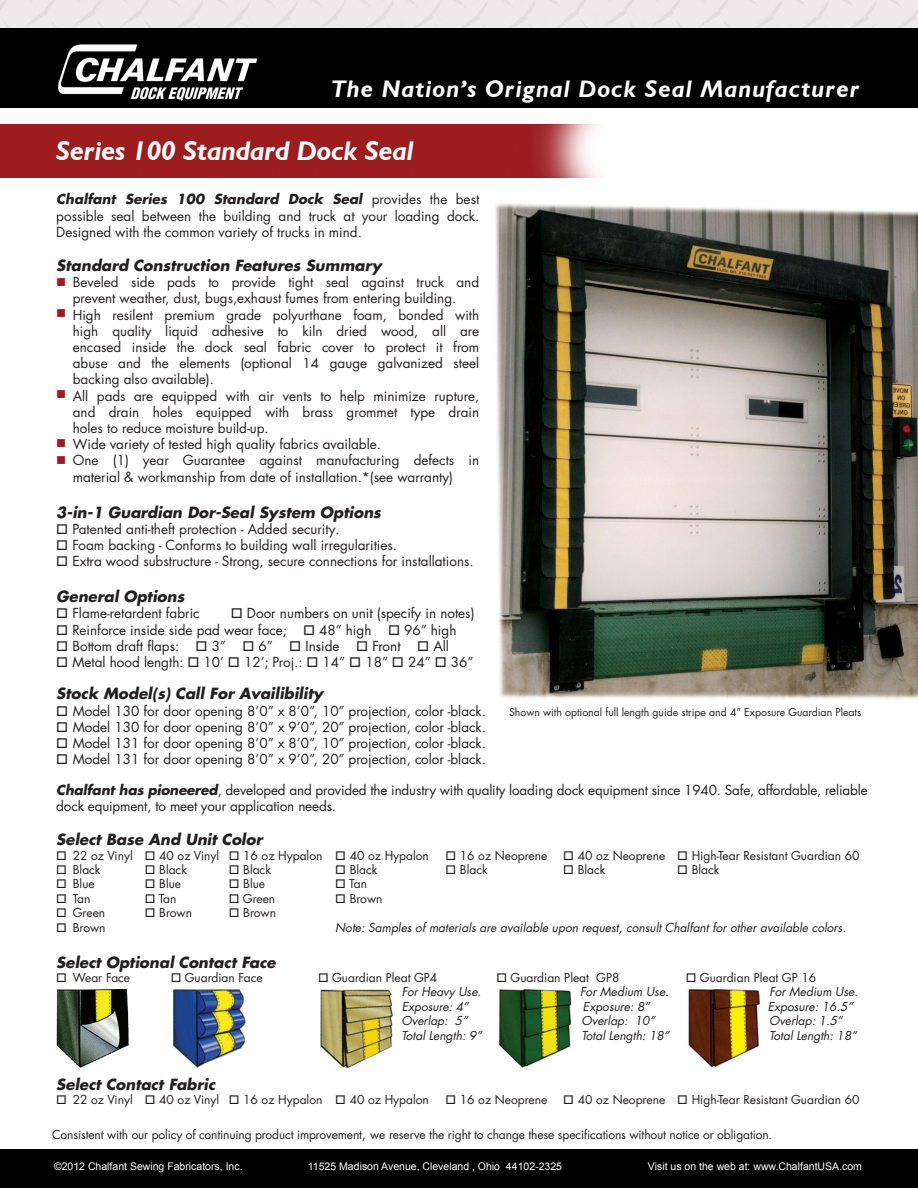
<style>
.page{position:relative;width:918px;height:1188px;background:#fff}
.page>*{position:absolute;margin:0;border:0;box-sizing:border-box;transform-origin:0 0}
.t1{font:italic 700 27px "Humanist 521 BT";color:#fff}
.t2{font:italic 700 24px "Humanist 521 BT";letter-spacing:.05em;color:#fff}
.t3{font:italic 700 15px "Futura LT Pro";color:#231f20}
.t4{font:13.5px/16.2px "Futura LT Pro";color:#231f20;text-align:justify}
.t5{font:12px "Futura LT Pro";color:#231f20}
.t6{font:italic 12px "Futura LT Pro";color:#231f20}
.t7{font:10.5px "Arial";color:#fff}
.t8{font:10.5px "Futura LT Pro";color:#231f20}
.s1{font-weight:700;font-style:italic}
.s2{color:#9e1c1f}
.s3{font-size:13.5px}
</style>
<div class="page">
<div style="left:0;top:28px;width:918px;height:80px;background:#000"></div>
<img style="left:58px;top:44px;width:200px;height:57px">
<div style="left:0;top:1149px;width:918px;height:39px;background:#000"></div>
<img style="left:0;top:124px;width:600px;height:54px">
<img style="left:495px;top:203px;width:423px;height:496px">
<img style="left:57px;top:989px;width:72px;height:78px">
<img style="left:173px;top:989px;width:73px;height:78px">
<img style="left:320px;top:989px;width:73px;height:78px">
<img style="left:498px;top:989px;width:74px;height:78px">
<img style="left:688px;top:989px;width:73px;height:78px">
<p class="t2" style="left:332px;top:74px;width:530px">The Nation’s Orignal Dock Seal Manufacturer</p>
<p class="t1" style="left:56px;top:134px;width:359px">Series 100 Standard Dock Seal</p>
<p class="t4" style="left:56px;top:191px;width:425px"><span class="s1">Chalfant Series 100 Standard Dock Seal</span> provides the best possible seal between the building and truck at your loading dock.<br>Designed with the common variety of trucks in mind.</p>
<p class="t3" style="left:56px;top:254px;width:327px">Standard Construction Features Summary</p>
<p class="t4" style="left:56px;top:274px;width:424px;text-align:center"><span class="s2">■</span> Beveled side pads to provide tight seal against truck and prevent weather, dust, bugs,exhaust fumes from entering building.</p>
<p class="t4" style="left:73px;top:306px;width:408px;text-indent:-16px"><span class="s2">■</span> High resilent premium grade polyurthane foam, bonded with high quality liquid adhesive to kiln dried wood, all are encased inside the dock seal fabric cover to protect it from abuse and the elements (optional 14 gauge galvanized steel backing also available).</p>
<p class="t4" style="left:73px;top:387px;width:408px;text-indent:-16px"><span class="s2">■</span> All pads are equipped with air vents to help minimize rupture, and drain holes equipped with brass grommet type drain holes to reduce moisture build-up.</p>
<p class="t4" style="left:56px;top:436px;width:326px"><span class="s2">■</span> Wide variety of tested high quality fabrics available.</p>
<p class="t4" style="left:73px;top:452px;width:408px;text-indent:-16px"><span class="s2">■</span> One (1) year Guarantee against manufacturing defects in material &amp; workmanship from date of installation.*(see warranty)</p>
<p class="t3" style="left:56px;top:500px;width:326px">3-in-1 Guardian Dor-Seal System Options</p>
<p class="t4" style="left:56px;top:520px;width:285px">□ Patented anti-theft protection - Added security.</p>
<p class="t4" style="left:56px;top:537px;width:342px">□ Foam backing - Conforms to building wall irregularities.</p>
<p class="t4" style="left:56px;top:553px;width:419px">□ Extra wood substructure - Strong, secure connections for installations.</p>
<p class="t3" style="left:56px;top:585px;width:130px">General Options</p>
<p class="t4" style="left:56px;top:605px;width:145px">□ Flame-retardent fabric</p>
<p class="t4" style="left:231px;top:605px;width:245px">□ Door numbers on unit (specify in notes)</p>
<p class="t4" style="left:56px;top:621px;width:402px">□ Reinforce inside side pad wear face; □ 48” high □ 96” high</p>
<p class="t4" style="left:56px;top:637px;width:394px">□ Bottom draft flaps: □ 3” □ 6” □ Inside □ Front □ All</p>
<p class="t4" style="left:56px;top:654px;width:419px">□ Metal hood length: □ 10’ □ 12’; Proj.: □ 14” □ 18” □ 24” □ 36”</p>
<p class="t3" style="left:56px;top:682px;width:268px">Stock Model(s) Call For Availibility</p>
<p class="t4" style="left:56px;top:702px;width:431px">□ Model 130 for door opening 8’0” x 8’0”, 10” projection, color -black.</p>
<p class="t8" style="left:509px;top:704px;width:354px">Shown with optional full length guide stripe and 4” Exposure Guardian Pleats</p>
<p class="t4" style="left:56px;top:718px;width:431px">□ Model 130 for door opening 8’0” x 9’0”, 20” projection, color -black.</p>
<p class="t4" style="left:56px;top:735px;width:431px">□ Model 131 for door opening 8’0” x 8’0”, 10” projection, color -black.</p>
<p class="t4" style="left:56px;top:751px;width:431px">□ Model 131 for door opening 8’0” x 9’0”, 20” projection, color -black.</p>
<p class="t4" style="left:56px;top:781px;width:813px"><span class="s1">Chalfant has pioneered</span>, developed and provided the industry with quality loading dock equipment since 1940. Safe, affordable, reliable dock equipment, to meet your application needs.</p>
<p class="t3" style="left:56px;top:828px;width:208px">Select Base And Unit Color</p>
<p class="t5" style="left:56px;top:847px;width:374px">□ 22 oz Vinyl □ 40 oz Vinyl □ 16 oz Hypalon □ 40 oz Hypalon</p>
<p class="t5" style="left:445px;top:847px;width:103px">□ 16 oz Neoprene</p>
<p class="t5" style="left:563px;top:847px;width:298px">□ 40 oz Neoprene □ High-Tear Resistant Guardian 60</p>
<p class="t5" style="left:56px;top:861px;width:46px">□ Black</p>
<p class="t5" style="left:145px;top:861px;width:44px">□ Black</p>
<p class="t5" style="left:229px;top:861px;width:44px">□ Black</p>
<p class="t5" style="left:335px;top:861px;width:44px">□ Black</p>
<p class="t5" style="left:445px;top:861px;width:44px">□ Black</p>
<p class="t5" style="left:563px;top:861px;width:44px">□ Black</p>
<p class="t5" style="left:677px;top:861px;width:44px">□ Black</p>
<p class="t5" style="left:56px;top:876px;width:40px">□ Blue</p>
<p class="t5" style="left:145px;top:876px;width:38px">□ Blue</p>
<p class="t5" style="left:229px;top:876px;width:38px">□ Blue</p>
<p class="t5" style="left:335px;top:876px;width:33px">□ Tan</p>
<p class="t5" style="left:56px;top:890px;width:36px">□ Tan</p>
<p class="t5" style="left:145px;top:890px;width:33px">□ Tan</p>
<p class="t5" style="left:229px;top:890px;width:48px">□ Green</p>
<p class="t5" style="left:335px;top:890px;width:49px">□ Brown</p>
<p class="t5" style="left:56px;top:904px;width:50px">□ Green</p>
<p class="t5" style="left:145px;top:904px;width:49px">□ Brown</p>
<p class="t5" style="left:229px;top:904px;width:49px">□ Brown</p>
<p class="t5" style="left:56px;top:919px;width:51px">□ Brown</p>
<p class="t6" style="left:335px;top:919px;width:512px">Note: Samples of materials are available upon request, consult Chalfant for other available colors.</p>
<p class="t3" style="left:56px;top:950px;width:221px">Select Optional Contact Face</p>
<p class="t5" style="left:56px;top:969px;width:75px">□ Wear Face</p>
<p class="t5" style="left:171px;top:969px;width:93px">□ Guardian Face</p>
<p class="t5" style="left:318px;top:969px;width:121px">□ Guardian Pleat GP4</p>
<p class="t5" style="left:496px;top:969px;width:125px">□ Guardian Pleat GP8</p>
<p class="t5" style="left:686px;top:969px;width:132px">□ Guardian Pleat GP 16</p>
<p class="t6" style="left:402px;top:984px;width:81px">For Heavy Use.</p>
<p class="t6" style="left:580px;top:984px;width:90px">For Medium Use.</p>
<p class="t6" style="left:769px;top:984px;width:90px">For Medium Use.</p>
<p class="t6" style="left:402px;top:998px;width:68px">Exposure: 4”</p>
<p class="t6" style="left:583px;top:998px;width:68px">Exposure: 8”</p>
<p class="t6" style="left:768px;top:998px;width:87px">Exposure: 16.5”</p>
<p class="t6" style="left:402px;top:1012px;width:68px">Overlap: 5”</p>
<p class="t6" style="left:581px;top:1012px;width:75px">Overlap: 10”</p>
<p class="t6" style="left:769px;top:1012px;width:75px">Overlap: 1.5”</p>
<p class="t6" style="left:401px;top:1027px;width:82px">Total Length: 9”</p>
<p class="t6" style="left:581px;top:1027px;width:89px">Total Length: 18”</p>
<p class="t6" style="left:769px;top:1027px;width:89px">Total Length: 18”</p>
<p class="t3" style="left:56px;top:1073px;width:161px">Select Contact Fabric</p>
<p class="t5" style="left:56px;top:1092px;width:374px">□ 22 oz Vinyl □ 40 oz Vinyl □ 16 oz Hypalon □ 40 oz Hypalon</p>
<p class="t5" style="left:445px;top:1092px;width:103px">□ 16 oz Neoprene</p>
<p class="t5" style="left:563px;top:1092px;width:298px">□ 40 oz Neoprene □ High-Tear Resistant Guardian 60</p>
<p class="t5" style="left:52px;top:1126px;width:722px">Consistent with our policy of continuing product improvement<span class="s3">,</span> we reserve the right to change these specifications without notice or obligation.</p>
<p class="t7" style="left:54px;top:1159px;width:190px">©2012 Chalfant Sewing Fabricators, Inc.</p>
<p class="t7" style="left:308px;top:1159px;width:256px">11525 Madison Avenue, Cleveland , Ohio 44102-2325</p>
<p class="t7" style="left:648px;top:1159px;width:215px">Visit us on the web at: www.ChalfantUSA.com</p>
</div>
